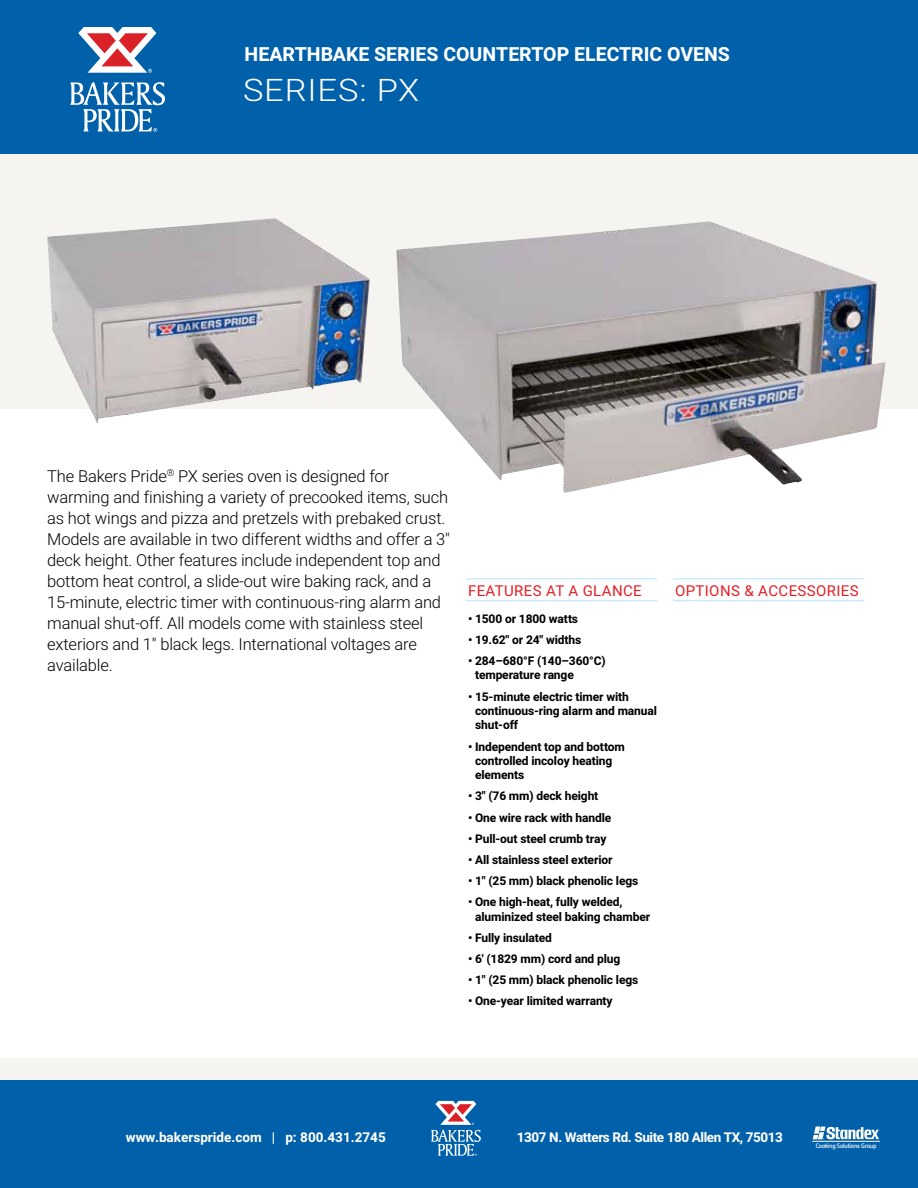
<style>
.page{position:relative;width:918px;height:1188px;background:#fff}
.page>*{position:absolute;margin:0;border:0;box-sizing:border-box;transform-origin:0 0}
.t1{font:300 31.05px "Heebo";letter-spacing:.025em;color:#fff;scale:1.11 1}
.t2{font:700 19.5px "Heebo";color:#fff}
.t3{font:300 16.5px/21px "Heebo";letter-spacing:-.01em;color:#000}
.t4{font:15px "Heebo";letter-spacing:.025em;color:#e41f26}
.t5{font:700 13.5px "Heebo";letter-spacing:-.03em;color:#fff}
.t6{font:700 13.5px "Heebo";color:#fff}
.t7{font:700 12px/14.4px "Heebo";letter-spacing:-.01em;color:#000}
.t8{font:700 6.3px "Netto Offc";letter-spacing:-.04em;color:#fff}
</style>
<div class="page">
<div style="left:0;top:149px;width:918px;height:259px;background:#f5f4f0"></div>
<div style="left:0;top:0;width:918px;height:153px;background:#0060a9"></div>
<svg style="left:78px;top:27px;width:78px;height:46px"></svg>
<svg style="left:70px;top:82px;width:95px;height:49px"></svg>
<div style="left:0;top:1058px;width:918px;height:76px;background:#f5f4f0"></div>
<div style="left:0;top:1080px;width:918px;height:108px;background:#0060a9"></div>
<svg style="left:431px;top:1101px;width:50px;height:55px"></svg>
<hr style="left:812px;top:1141px;width:68px;height:1px;background:#fff">
<svg style="left:813px;top:1126px;width:66px;height:13px"></svg>
<hr style="left:466px;top:578px;width:191px;height:1px;background:#c7eafb">
<hr style="left:466px;top:600px;width:191px;height:1px;background:#c7eafb">
<hr style="left:673px;top:578px;width:191px;height:1px;background:#c7eafb">
<hr style="left:673px;top:600px;width:191px;height:1px;background:#c7eafb">
<img style="left:47px;top:218px;width:323px;height:205px">
<img style="left:396px;top:221px;width:489px;height:272px">
<h2 class="t2" style="left:245px;top:40px;width:487px">HEARTHBAKE SERIES COUNTERTOP ELECTRIC OVENS</h2>
<h1 class="t1" style="left:243px;top:69px;width:160px">SERIES: PX</h1>
<p class="t3" style="left:47px;top:465px;width:404px">The Bakers Pride<sup>®</sup> PX series oven is designed for warming and finishing a variety of precooked items, such as hot wings and pizza and pretzels with prebaked crust.<br>Models are available in two different widths and offer a 3" deck height. Other features include independent top and bottom heat control, a slide-out wire baking rack, and a 15-minute, electric timer with continuous-ring alarm and manual shut-off. All models come with stainless steel exteriors and 1" black legs. International voltages are available.</p>
<p class="t4" style="left:468px;top:580px;width:175px">FEATURES AT A GLANCE</p>
<p class="t7" style="left:468px;top:612px;width:112px">• 1500 or 1800 watts</p>
<p class="t7" style="left:468px;top:633px;width:115px">• 19.62" or 24" widths</p>
<p class="t7" style="left:475px;top:654px;width:132px;text-indent:-7px">• 284–680°F (140–360°C) temperature range</p>
<p class="t7" style="left:475px;top:689px;width:183px;text-indent:-7px">• 15-minute electric timer with continuous-ring alarm and manual shut-off</p>
<p class="t7" style="left:475px;top:739px;width:151px;text-indent:-7px">• Independent top and bottom controlled incoloy heating elements</p>
<p class="t7" style="left:468px;top:789px;width:132px">• 3" (76 mm) deck height</p>
<p class="t7" style="left:468px;top:811px;width:145px">• One wire rack with handle</p>
<p class="t7" style="left:468px;top:832px;width:140px">• Pull-out steel crumb tray</p>
<p class="t7" style="left:468px;top:853px;width:146px">• All stainless steel exterior</p>
<p class="t7" style="left:468px;top:874px;width:172px">• 1" (25 mm) black phenolic legs</p>
<p class="t7" style="left:475px;top:895px;width:177px;text-indent:-7px">• One high-heat, fully welded, aluminized steel baking chamber</p>
<p class="t7" style="left:468px;top:931px;width:85px">• Fully insulated</p>
<p class="t7" style="left:468px;top:952px;width:154px">• 6' (1829 mm) cord and plug</p>
<p class="t7" style="left:468px;top:973px;width:172px">• 1" (25 mm) black phenolic legs</p>
<p class="t7" style="left:468px;top:994px;width:146px">• One-year limited warranty</p>
<p class="t4" style="left:675px;top:580px;width:185px">OPTIONS &amp; ACCESSORIES</p>
<p class="t6" style="left:126px;top:1127px;width:261px">www.bakerspride.com | p: 800.431.2745</p>
<p class="t5" style="left:517px;top:1127px;width:268px">1307 N. Watters Rd. Suite 180 Allen TX, 75013</p>
<p class="t8" style="left:816px;top:1141px;width:62px">Cooking Solutions Group</p>
</div>
